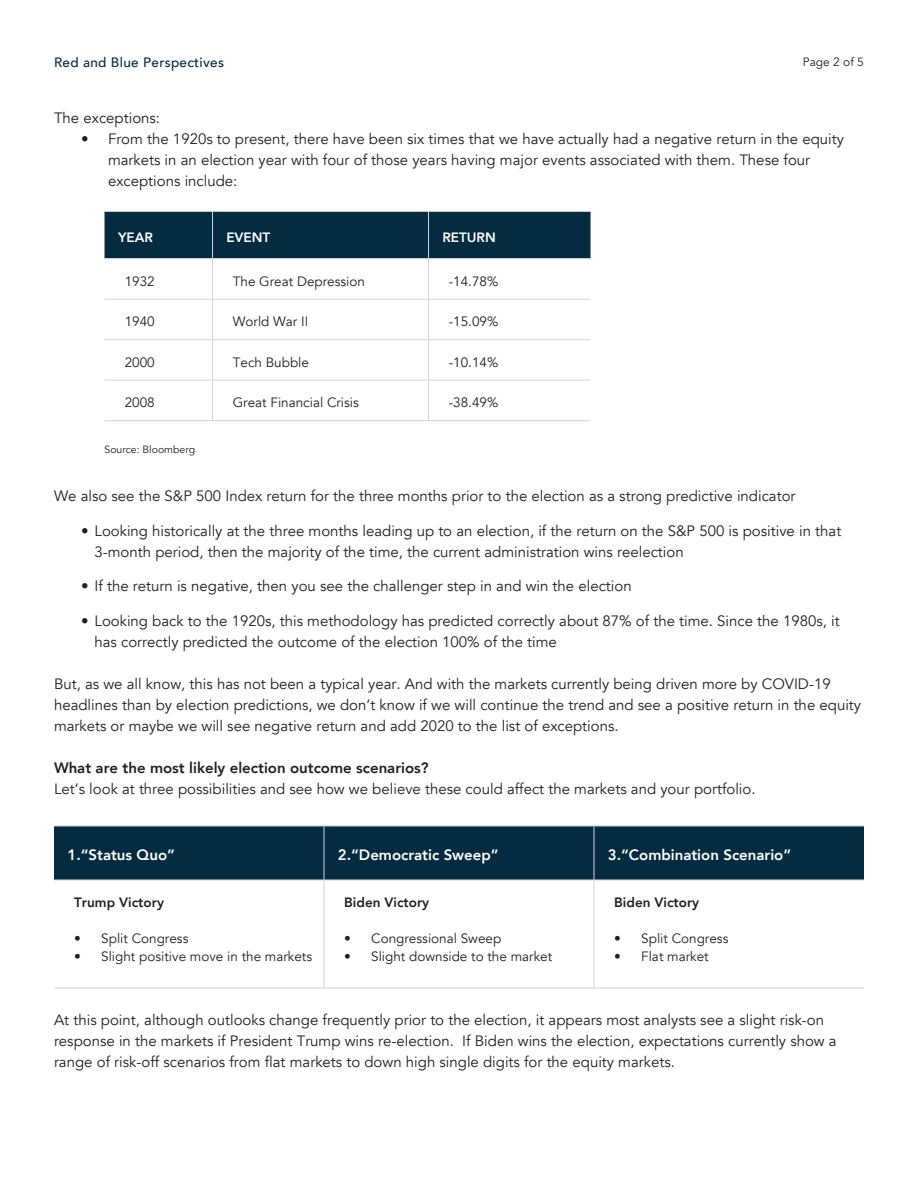
<style>
.page{position:relative;width:918px;height:1188px;background:#fff}
.page>*{position:absolute;margin:0;border:0;box-sizing:border-box;transform-origin:0 0}
.t1{font:15px/21px "Avenir";color:#231f20}
.t2{font:800 15px "Avenir";color:#fff}
.t3{font:800 15px "Avenir";color:#231f20}
.t4{font:13.5px "Avenir";color:#231f20}
.t5{font:800 13.5px "Avenir";color:#231f20}
.t6{font:500 13.5px "Avenir";letter-spacing:.025em;color:#052b40}
.t7{font:800 13.5px "Avenir";color:#fff}
.t8{font:12px "Avenir";color:#231f20}
.t9{font:10.5px "Avenir";color:#231f20}
</style>
<div class="page">
<div style="left:54px;top:827px;width:810px;height:53px;background:#052b40"></div>
<svg style="left:54px;top:881px;width:810px;height:107px"></svg>
<hr style="left:54px;top:826px;width:270px;height:1px;background:#d4d4d4">
<hr style="left:324px;top:826px;width:270px;height:1px;background:#d4d4d4">
<hr style="left:324px;top:826px;width:1px;height:54px;background:#d4d4d4">
<hr style="left:594px;top:826px;width:270px;height:1px;background:#d4d4d4">
<hr style="left:594px;top:826px;width:1px;height:54px;background:#d4d4d4">
<hr style="left:54px;top:880px;width:270px;height:1px;background:#d4d4d4">
<hr style="left:324px;top:880px;width:270px;height:1px;background:#d4d4d4">
<hr style="left:324px;top:880px;width:1px;height:108px;background:#d4d4d4">
<hr style="left:594px;top:880px;width:270px;height:1px;background:#d4d4d4">
<hr style="left:594px;top:880px;width:1px;height:108px;background:#d4d4d4">
<hr style="left:54px;top:988px;width:270px;height:1px;background:#d4d4d4">
<hr style="left:324px;top:988px;width:270px;height:1px;background:#d4d4d4">
<hr style="left:594px;top:988px;width:270px;height:1px;background:#d4d4d4">
<div style="left:105px;top:212px;width:486px;height:46px;background:#052b40"></div>
<svg style="left:105px;top:298px;width:485px;height:82px"></svg>
<hr style="left:105px;top:211px;width:108px;height:1px;background:#d4d4d4">
<hr style="left:213px;top:211px;width:216px;height:1px;background:#d4d4d4">
<hr style="left:212px;top:212px;width:1px;height:46px;background:#d4d4d4">
<hr style="left:429px;top:211px;width:162px;height:1px;background:#d4d4d4">
<hr style="left:428px;top:212px;width:1px;height:46px;background:#d4d4d4">
<hr style="left:105px;top:258px;width:108px;height:1px;background:#d4d4d4">
<hr style="left:213px;top:258px;width:216px;height:1px;background:#d4d4d4">
<hr style="left:212px;top:259px;width:1px;height:40px;background:#d4d4d4">
<hr style="left:429px;top:258px;width:162px;height:1px;background:#d4d4d4">
<hr style="left:428px;top:259px;width:1px;height:40px;background:#d4d4d4">
<hr style="left:105px;top:299px;width:108px;height:1px;background:#d4d4d4">
<hr style="left:213px;top:299px;width:216px;height:1px;background:#d4d4d4">
<hr style="left:212px;top:300px;width:1px;height:39px;background:#d4d4d4">
<hr style="left:429px;top:299px;width:162px;height:1px;background:#d4d4d4">
<hr style="left:428px;top:300px;width:1px;height:39px;background:#d4d4d4">
<hr style="left:105px;top:339px;width:108px;height:1px;background:#d4d4d4">
<hr style="left:213px;top:339px;width:216px;height:1px;background:#d4d4d4">
<hr style="left:212px;top:340px;width:1px;height:40px;background:#d4d4d4">
<hr style="left:429px;top:339px;width:162px;height:1px;background:#d4d4d4">
<hr style="left:428px;top:340px;width:1px;height:40px;background:#d4d4d4">
<hr style="left:105px;top:380px;width:108px;height:1px;background:#d4d4d4">
<hr style="left:213px;top:380px;width:216px;height:1px;background:#d4d4d4">
<hr style="left:212px;top:381px;width:1px;height:39px;background:#d4d4d4">
<hr style="left:429px;top:380px;width:162px;height:1px;background:#d4d4d4">
<hr style="left:428px;top:381px;width:1px;height:39px;background:#d4d4d4">
<hr style="left:105px;top:420px;width:108px;height:1px;background:#d4d4d4">
<hr style="left:213px;top:420px;width:216px;height:1px;background:#d4d4d4">
<hr style="left:429px;top:420px;width:162px;height:1px;background:#d4d4d4">
<p class="t6" style="left:54px;top:51px;width:172px">Red and Blue Perspectives</p>
<p class="t8" style="left:803px;top:55px;width:63px">Page 2 of 5</p>
<p class="t1" style="left:54px;top:108px;width:108px">The exceptions:</p>
<p class="t1" style="left:108px;top:129px;width:738px;text-indent:-27px">• From the 1920s to present, there have been six times that we have actually had a negative return in the equity markets in an election year with four of those years having major events associated with them. These four exceptions include:</p>
<p class="t7" style="left:118px;top:227px;width:37px">YEAR</p>
<p class="t7" style="left:226px;top:227px;width:45px">EVENT</p>
<p class="t7" style="left:442px;top:227px;width:55px">RETURN</p>
<p class="t4" style="left:125px;top:273px;width:32px">1932</p>
<p class="t4" style="left:233px;top:273px;width:134px">The Great Depression</p>
<p class="t4" style="left:449px;top:273px;width:51px">-14.78%</p>
<p class="t4" style="left:125px;top:313px;width:32px">1940</p>
<p class="t4" style="left:233px;top:313px;width:77px">World War II</p>
<p class="t4" style="left:449px;top:313px;width:51px">-15.09%</p>
<p class="t4" style="left:125px;top:354px;width:32px">2000</p>
<p class="t4" style="left:233px;top:354px;width:78px">Tech Bubble</p>
<p class="t4" style="left:449px;top:354px;width:51px">-10.14%</p>
<p class="t4" style="left:125px;top:394px;width:32px">2008</p>
<p class="t4" style="left:233px;top:394px;width:128px">Great Financial Crisis</p>
<p class="t4" style="left:449px;top:394px;width:51px">-38.49%</p>
<p class="t9" style="left:105px;top:443px;width:92px">Source: Bloomberg</p>
<p class="t1" style="left:54px;top:486px;width:743px">We also see the S&amp;P 500 Index return for the three months prior to the election as a strong predictive indicator</p>
<p class="t1" style="left:94px;top:520px;width:748px;text-indent:-14px">• Looking historically at the three months leading up to an election, if the return on the S&amp;P 500 is positive in that<br>3-month period, then the majority of the time, the current administration wins reelection</p>
<p class="t1" style="left:81px;top:576px;width:552px">• If the return is negative, then you see the challenger step in and win the election</p>
<p class="t1" style="left:94px;top:610px;width:747px;text-indent:-14px">• Looking back to the 1920s, this methodology has predicted correctly about 87% of the time. Since the 1980s, it has correctly predicted the outcome of the election 100% of the time</p>
<p class="t1" style="left:54px;top:673px;width:809px">But, as we all know, this has not been a typical year. And with the markets currently being driven more by COVID-19 headlines than by election predictions, we don’t know if we will continue the trend and see a positive return in the equity markets or maybe we will see negative return and add 2020 to the list of exceptions.</p>
<p class="t3" style="left:54px;top:756px;width:376px">What are the most likely election outcome scenarios?</p>
<p class="t1" style="left:54px;top:778px;width:703px">Let’s look at three possibilities and see how we believe these could affect the markets and your portfolio.</p>
<p class="t2" style="left:68px;top:844px;width:109px">1.“Status Quo”</p>
<p class="t2" style="left:338px;top:844px;width:162px">2.“Democratic Sweep”</p>
<p class="t2" style="left:608px;top:844px;width:185px">3.“Combination Scenario”</p>
<p class="t5" style="left:74px;top:892px;width:91px">Trump Victory</p>
<p class="t4" style="left:74px;top:930px;width:116px">• Split Congress</p>
<p class="t4" style="left:74px;top:948px;width:239px">• Slight positive move in the markets</p>
<p class="t5" style="left:344px;top:892px;width:87px">Biden Victory</p>
<p class="t4" style="left:344px;top:930px;width:159px">• Congressional Sweep</p>
<p class="t4" style="left:344px;top:948px;width:209px">• Slight downside to the market</p>
<p class="t5" style="left:614px;top:892px;width:87px">Biden Victory</p>
<p class="t4" style="left:614px;top:930px;width:116px">• Split Congress</p>
<p class="t4" style="left:614px;top:948px;width:96px">• Flat market</p>
<p class="t1" style="left:54px;top:1009px;width:784px">At this point, although outlooks change frequently prior to the election, it appears most analysts see a slight risk-on response in the markets if President Trump wins re-election. If Biden wins the election, expectations currently show a range of risk-off scenarios from flat markets to down high single digits for the equity markets.</p>
</div>
